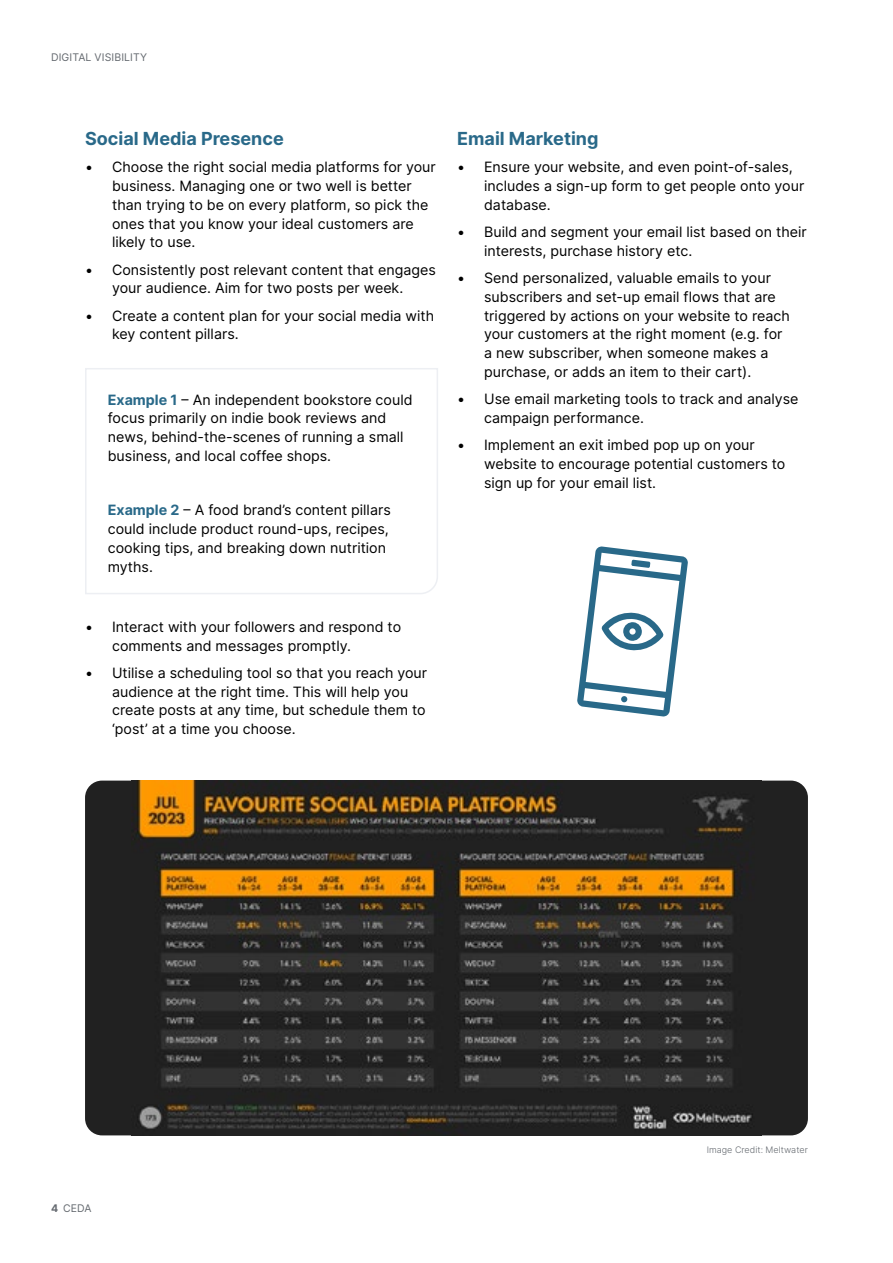
<style>
.page{position:relative;width:893px;height:1263px;background:#fff}
.page>*{position:absolute;margin:0;border:0;box-sizing:border-box;transform-origin:0 0}
.t1{font:700 18px "Inter";color:#296989}
.t2{font:14.25px/18.8px "Inter";color:#000}
.t3{font:10.5px "Inter";letter-spacing:.01em;color:#64696f}
.t4{font:300 9px "Inter";color:#64696f}
.s1{font-weight:700;color:#296989}
.s2{font-weight:700}
</style>
<div class="page">
<div style="left:85px;top:781px;width:723px;height:354px;background:#212121;border-radius:17px"></div>
<img style="left:135px;top:781px;width:618px;height:348px">
<svg style="left:85px;top:368px;width:353px;height:226px"></svg>
<svg style="left:577px;top:546px;width:111px;height:171px"></svg>
<p class="t3" style="left:51px;top:50px;width:97px">DIGITAL VISIBILITY</p>
<p class="t1" style="left:85px;top:125px;width:200px">Social Media Presence</p>
<p class="t2" style="left:112px;top:157px;width:325px;text-indent:-27px">• Choose the right social media platforms for your business. Managing one or two well is better than trying to be on every platform, so pick the ones that you know your ideal customers are likely to use.</p>
<p class="t2" style="left:85px;top:260px;width:352px;text-align:center">• Consistently post relevant content that engages your audience. Aim for two posts per week.</p>
<p class="t2" style="left:112px;top:306px;width:324px;text-indent:-27px">• Create a content plan for your social media with key content pillars.</p>
<p class="t2" style="left:108px;top:390px;width:306px"><span class="s1">Example 1</span> – An independent bookstore could focus primarily on indie book reviews and news, behind-the-scenes of running a small business, and local coffee shops.</p>
<p class="t2" style="left:108px;top:500px;width:284px"><span class="s1">Example 2</span> – A food brand’s content pillars could include product round-ups, recipes, cooking tips, and breaking down nutrition myths.</p>
<p class="t2" style="left:112px;top:617px;width:291px;text-indent:-27px">• Interact with your followers and respond to comments and messages promptly.</p>
<p class="t2" style="left:112px;top:663px;width:317px;text-indent:-27px">• Utilise a scheduling tool so that you reach your audience at the right time. This will help you create posts at any time, but schedule them to ‘post’ at a time you choose.</p>
<p class="t1" style="left:457px;top:125px;width:143px">Email Marketing</p>
<p class="t2" style="left:484px;top:157px;width:322px;text-indent:-27px">• Ensure your website, and even point-of-sales, includes a sign-up form to get people onto your database.</p>
<p class="t2" style="left:484px;top:222px;width:324px;text-indent:-27px">• Build and segment your email list based on their interests, purchase history etc.</p>
<p class="t2" style="left:484px;top:268px;width:307px;text-indent:-27px">• Send personalized, valuable emails to your subscribers and set-up email flows that are triggered by actions on your website to reach your customers at the right moment (e.g. for a new subscriber, when someone makes a purchase, or adds an item to their cart).</p>
<p class="t2" style="left:484px;top:389px;width:316px;text-indent:-27px">• Use email marketing tools to track and analyse campaign performance.</p>
<p class="t2" style="left:484px;top:435px;width:303px;text-indent:-27px">• Implement an exit imbed pop up on your website to encourage potential customers to sign up for your email list.</p>
<p class="t3" style="left:51px;top:1200px;width:42px"><span class="s2">4</span> CEDA</p>
<p class="t4" style="left:707px;top:1143px;width:103px">Image Credit: Meltwater</p>
</div>
